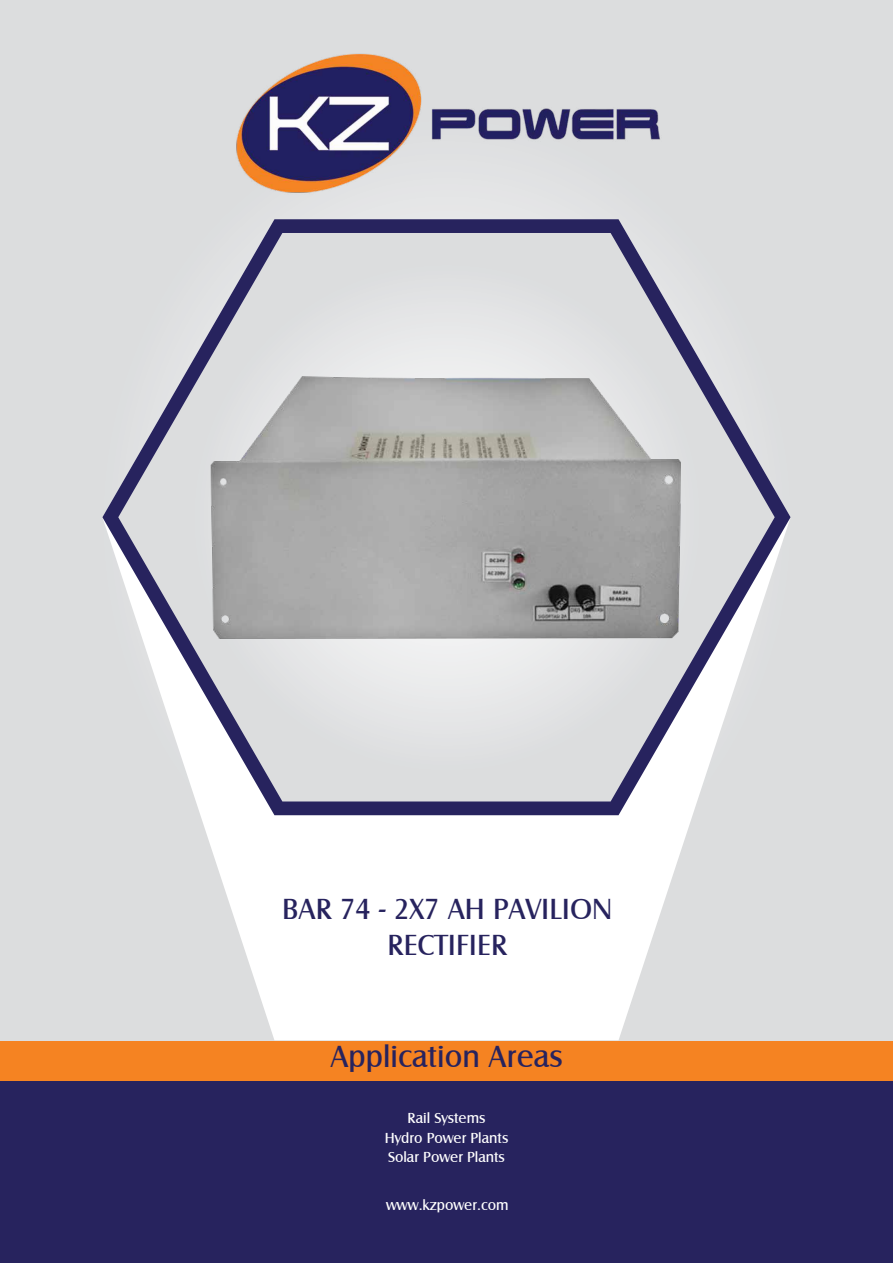
<style>
.page{position:relative;width:893px;height:1263px;background:#fff}
.page>*{position:absolute;margin:0;border:0;box-sizing:border-box;transform-origin:0 0}
.t1{font:31.5px "Castle T";color:#27235e}
.t2{font:30px/36px "Castle T";color:#27235e;text-align:center}
.t3{font:15px/19.5px "Castle T";color:#fff;text-align:center}
</style>
<div class="page">
<div style="left:0;top:0;width:893px;height:1041px;background:#dcddde"></div>
<svg style="left:200px;top:815px;width:493px;height:225px;fill:#fff"></svg>
<svg style="left:102px;top:219px;width:689px;height:596px"></svg>
<svg style="left:118px;top:233px;width:657px;height:568px"></svg>
<div style="left:1px;top:1080px;width:892px;height:183px;background:#27235e"></div>
<div style="left:1px;top:1041px;width:892px;height:39px;background:#f58322"></div>
<img style="left:236px;top:53px;width:424px;height:166px">
<img style="left:164px;top:334px;width:575px;height:345px">
<h2 class="t2" style="left:282px;top:890px;width:332px">BAR 74 - 2X7 AH PAVILION<br>RECTIFIER</h2>
<h1 class="t1" style="left:330px;top:1036px;width:234px">Application Areas</h1>
<p class="t3" style="left:385px;top:1108px;width:125px">Rail Systems<br>Hydro Power Plants<br>Solar Power Plants</p>
<p class="t3" style="left:386px;top:1194px;width:124px">www.kzpower.com</p>
</div>
